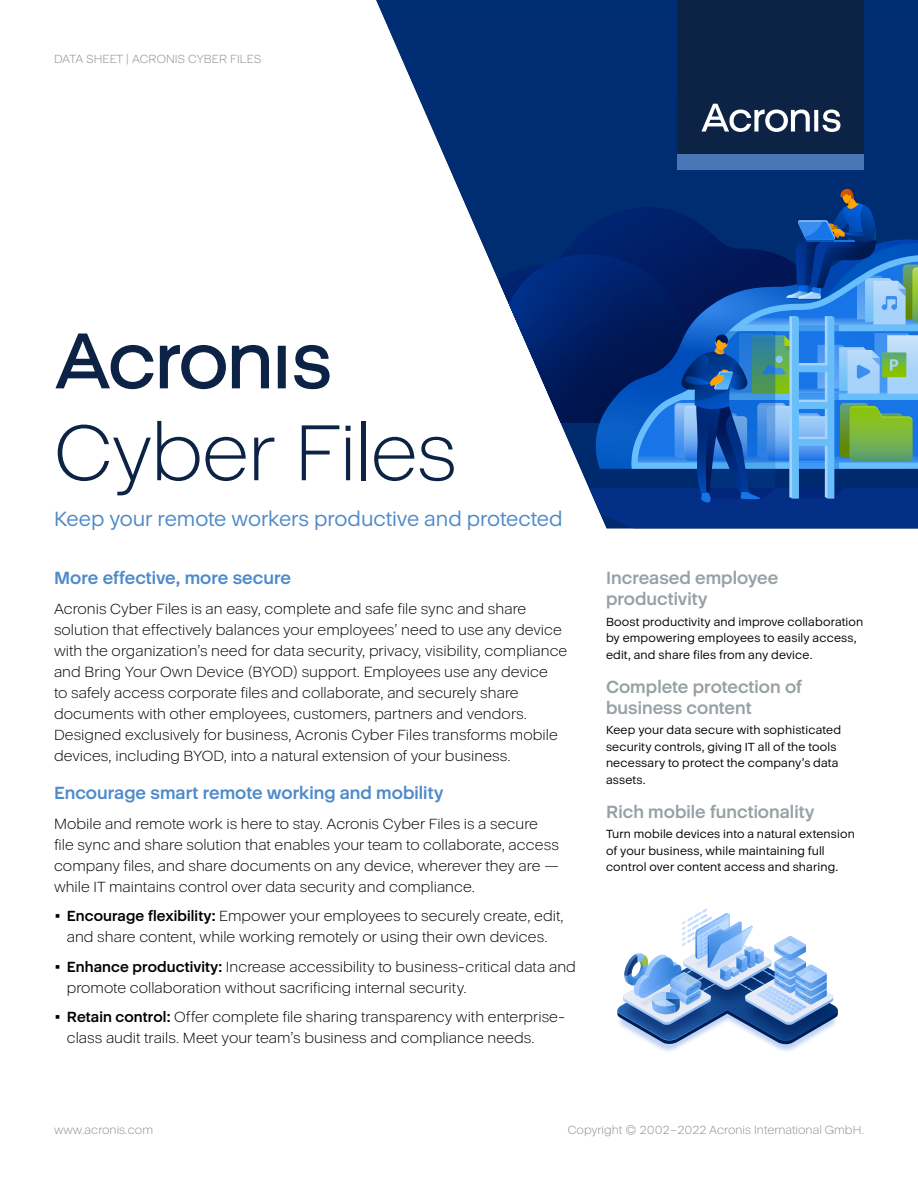
<style>
.page{position:relative;width:918px;height:1188px;background:#fff}
.page>*{position:absolute;margin:0;border:0;box-sizing:border-box;transform-origin:0 0}
.t1{font:300 80.7px/91.9px "Acronis Cyber";letter-spacing:-.015em;color:#0d2345}
.t2{font:21px "Acronis Cyber";letter-spacing:-.005em;color:#4e8ac9}
.t3{font:700 18px/21px "Acronis Cyber";color:#97a0a4}
.t4{font:700 18px "Acronis Cyber";color:#4e8ac9}
.t5{font:300 15px/21px "Acronis Cyber";color:#000}
.t6{font:12px/16.5px "Acronis Cyber";letter-spacing:.015em;color:#000}
.t7{font:12px "Acronis Cyber VF";color:#8f8e87}
.s1{font-weight:700}
</style>
<div class="page">
<svg style="left:376px;top:0;width:542px;height:177px;background:#1c4482"></svg>
<svg style="left:453px;top:177px;width:465px;height:351px"></svg>
<div style="left:678px;top:0;width:186px;height:154px;background:#0d2345"></div>
<div style="left:678px;top:154px;width:186px;height:15px;background:#4975b4"></div>
<svg style="left:701px;top:104px;width:139px;height:28px"></svg>
<svg style="left:617px;top:908px;width:221px;height:137px"></svg>
<p class="t7" style="left:54px;top:52px;width:209px">DATA SHEET | ACRONIS CYBER FILES</p>
<h1 class="t1" style="left:54px;top:315px;width:404px">ጷ<br>Cyber Files</h1>
<h2 class="t2" style="left:54px;top:507px;width:510px">Keep your remote workers productive and protected</h2>
<p class="t4" style="left:54px;top:567px;width:239px">More effective, more secure</p>
<p class="t5" style="left:54px;top:598px;width:515px">Acronis Cyber Files is an easy, complete and safe file sync and share solution that effectively balances your employees’ need to use any device with the organization’s need for data security, privacy, visibility, compliance and Bring Your Own Device (BYOD) support. Employees use any device<br>to safely access corporate files and collaborate, and securely share documents with other employees, customers, partners and vendors.<br>Designed exclusively for business, Acronis Cyber Files transforms mobile devices, including BYOD, into a natural extension of your business.</p>
<p class="t4" style="left:54px;top:782px;width:391px">Encourage smart remote working and mobility</p>
<p class="t5" style="left:54px;top:813px;width:507px">Mobile and remote work is here to stay. Acronis Cyber Files is a secure file sync and share solution that enables your team to collaborate, access company files, and share documents on any device, wherever they are — while IT maintains control over data security and compliance.</p>
<p class="t5" style="left:54px;top:906px;width:511px;text-align:center"><span class="s1">• Encourage flexibility:</span> Empower your employees to securely create, edit, and share content, while working remotely or using their own devices.</p>
<p class="t5" style="left:67px;top:956px;width:511px;text-indent:-13px"><span class="s1">• Enhance productivity:</span> Increase accessibility to business-critical data and promote collaboration without sacrificing internal security.</p>
<p class="t5" style="left:67px;top:1007px;width:500px;text-indent:-13px"><span class="s1">• Retain control:</span> Offer complete file sharing transparency with enterprise&shy;class audit trails. Meet your team’s business and compliance needs.</p>
<p class="t3" style="left:606px;top:567px;width:174px">Increased employee productivity</p>
<p class="t6" style="left:606px;top:614px;width:259px">Boost productivity and improve collaboration by empowering employees to easily access, edit, and share files from any device.</p>
<p class="t3" style="left:606px;top:676px;width:197px">Complete protection of business content</p>
<p class="t6" style="left:606px;top:722px;width:237px">Keep your data secure with sophisticated security controls, giving IT all of the tools necessary to protect the company’s data assets.</p>
<p class="t3" style="left:606px;top:801px;width:210px">Rich mobile functionality</p>
<p class="t6" style="left:606px;top:826px;width:250px">Turn mobile devices into a natural extension of your business, while maintaining full control over content access and sharing.</p>
<p class="t7" style="left:54px;top:1123px;width:101px">www.acronis.com</p>
<p class="t7" style="left:568px;top:1123px;width:298px">Copyright © 2002–2022 Acronis International GmbH.</p>
</div>
